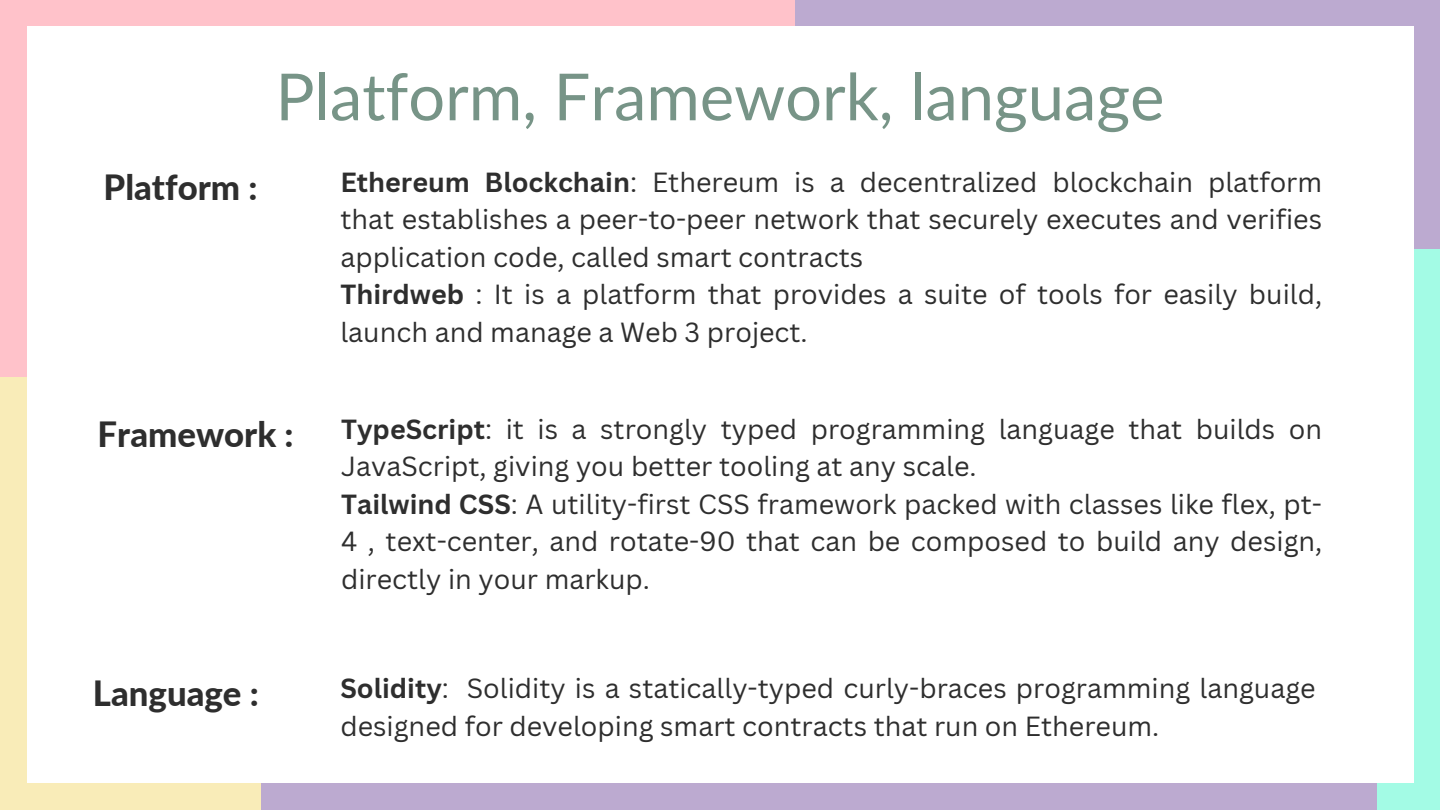
<style>
.page{position:relative;width:1440px;height:810px;background:#fff}
.page>*{position:absolute;margin:0;border:0;box-sizing:border-box;transform-origin:0 0}
.t1{font:65px "Lato";color:#779487}
.t2{font:800 34.8px "Lato";color:#2e2e2e}
.t3{font:26.9px/37.5px "Canva Sans";color:#2e2e2e}
.s1{font-weight:700}
</style>
<div class="page">
<div style="left:1414px;top:245px;width:26px;height:565px;background:#a3fbe5"></div>
<div style="left:25px;top:0;width:770px;height:26px;background:#ffc2ca"></div>
<div style="left:0;top:0;width:26px;height:382px;background:#ffc2ca"></div>
<div style="left:0;top:377px;width:26px;height:433px;background:#f9ecb8"></div>
<div style="left:795px;top:0;width:645px;height:26px;background:#bcaad0"></div>
<div style="left:1414px;top:13px;width:26px;height:235px;background:#bcaad0"></div>
<div style="left:1372px;top:784px;width:54px;height:26px;background:#a3fbe5"></div>
<div style="left:13px;top:784px;width:258px;height:26px;background:#f9ecb8"></div>
<div style="left:261px;top:784px;width:1116px;height:26px;background:#bcaad0"></div>
<p class="t2" style="left:104px;top:165px;width:155px">Platform :</p>
<h1 class="t1" style="left:276px;top:56px;width:890px">Platform, Framework, language</h1>
<p class="t3" style="left:340px;top:162px;width:983px"><span class="s1">Ethereum Blockchain</span>: Ethereum is a decentralized blockchain platform that establishes a peer-to-peer network that securely executes and verifies application code, called smart contracts<br><span class="s1">Thirdweb</span> : It is a platform that provides a suite of tools for easily build, launch and manage a Web 3 project.</p>
<p class="t2" style="left:98px;top:412px;width:198px">Framework :</p>
<p class="t2" style="left:93px;top:672px;width:168px">Language :</p>
<p class="t3" style="left:341px;top:409px;width:983px"><span class="s1">TypeScript</span>: it is a strongly typed programming language that builds on JavaScript, giving you better tooling at any scale.<br><span class="s1">Tailwind CSS</span>: A utility-first CSS framework packed with classes like flex, pt-4 , text-center, and rotate-90 that can be composed to build any design, directly in your markup.</p>
<p class="t3" style="left:340px;top:669px;width:977px"><span class="s1">Solidity</span>: Solidity is a statically-typed curly-braces programming language designed for developing smart contracts that run on Ethereum.</p>
</div>
